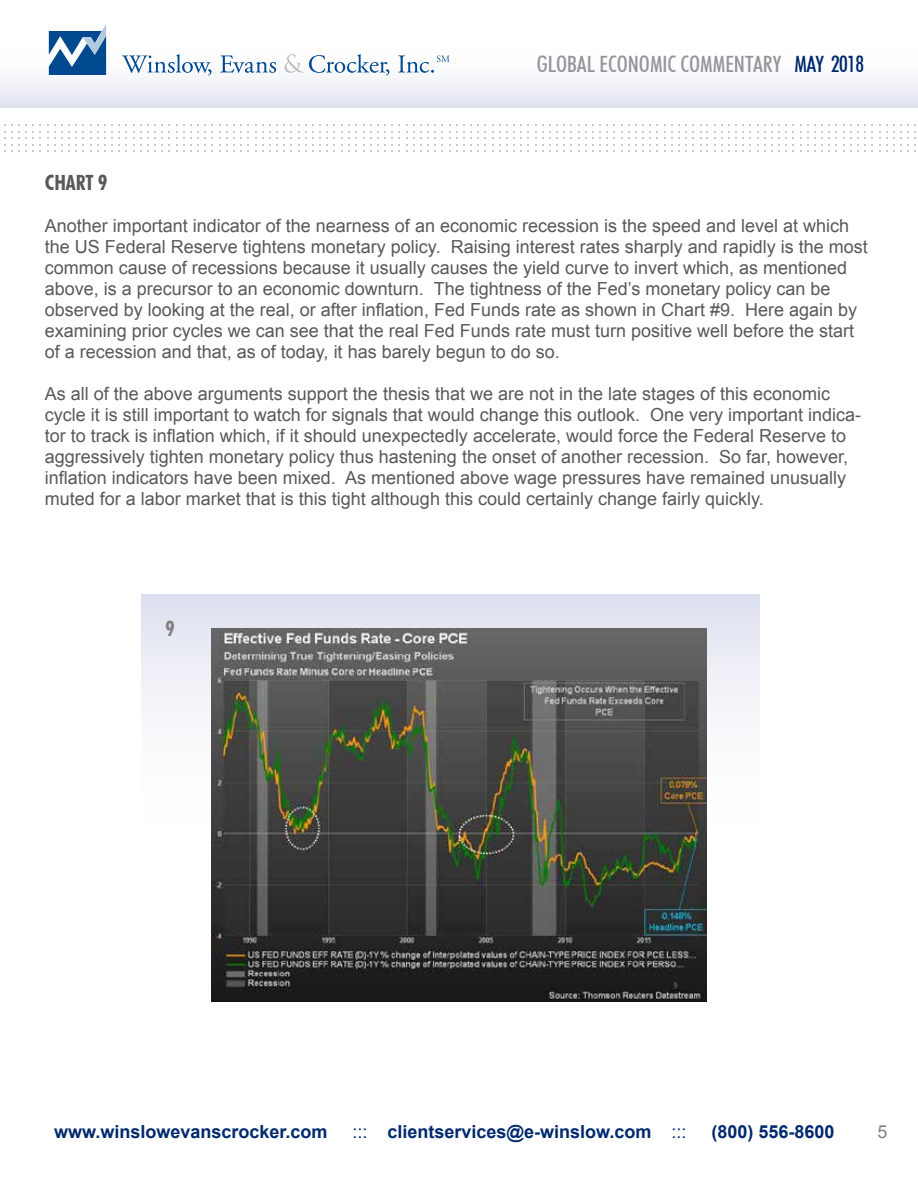
<style>
.page{position:relative;width:918px;height:1188px;background:#fff}
.page>*{position:absolute;margin:0;border:0;box-sizing:border-box;transform-origin:0 0}
.t1{font:500 condensed 22.5px "Futura BT";color:#939598}
.t2{font:700 condensed 21px "Futura BT";color:#58595b}
.t3{font:700 condensed 21px "Futura BT";color:#808285}
.t4{font:18px/21px "Arial";color:#58595b}
.t5{font:700 18px "Arial";color:#00296e}
.t6{font:18px "Arial";color:#808285}
.s1{color:#00296e}
.s2{font-weight:400}
</style>
<div class="page">
<svg style="left:370px;top:124px;width:30px;height:28px"></svg>
<svg style="left:413px;top:124px;width:23px;height:28px"></svg>
<svg style="left:456px;top:124px;width:23px;height:28px"></svg>
<svg style="left:499px;top:124px;width:23px;height:28px"></svg>
<svg style="left:542px;top:124px;width:23px;height:28px"></svg>
<svg style="left:578px;top:124px;width:30px;height:28px"></svg>
<svg style="left:621px;top:124px;width:30px;height:28px"></svg>
<svg style="left:664px;top:124px;width:30px;height:28px"></svg>
<svg style="left:11px;top:124px;width:23px;height:28px"></svg>
<svg style="left:54px;top:124px;width:23px;height:28px"></svg>
<svg style="left:97px;top:124px;width:23px;height:28px"></svg>
<svg style="left:133px;top:124px;width:30px;height:28px"></svg>
<svg style="left:176px;top:124px;width:30px;height:28px"></svg>
<svg style="left:219px;top:124px;width:30px;height:28px"></svg>
<svg style="left:262px;top:124px;width:30px;height:28px"></svg>
<svg style="left:305px;top:124px;width:30px;height:28px"></svg>
<svg style="left:348px;top:124px;width:9px;height:28px"></svg>
<svg style="left:721px;top:124px;width:23px;height:28px"></svg>
<svg style="left:757px;top:124px;width:30px;height:28px"></svg>
<svg style="left:800px;top:124px;width:30px;height:28px"></svg>
<svg style="left:843px;top:124px;width:30px;height:28px"></svg>
<svg style="left:886px;top:124px;width:30px;height:28px"></svg>
<div style="left:0;top:0;width:918px;height:108px;background:linear-gradient(to bottom,#fff,#ebecf5)"></div>
<svg style="left:49px;top:24px;width:57px;height:51px"></svg>
<svg style="left:122px;top:54px;width:90px;height:22px"></svg>
<svg style="left:220px;top:55px;width:56px;height:18px"></svg>
<svg style="left:285px;top:54px;width:104px;height:22px"></svg>
<svg style="left:398px;top:55px;width:51px;height:18px"></svg>
<div style="left:141px;top:594px;width:618px;height:469px;background:linear-gradient(to bottom,#e9eaf3,#fff)"></div>
<img style="left:212px;top:628px;width:494px;height:373px">
<p class="t1" style="left:537px;top:51px;width:329px">GLOBAL ECONOMIC COMMENTARY <span class="s1">MAY 2018</span></p>
<p class="t2" style="left:45px;top:170px;width:64px">CHART 9</p>
<p class="t4" style="left:45px;top:215px;width:825px">Another important indicator of the nearness of an economic recession is the speed and level at which the US Federal Reserve tightens monetary policy. Raising interest rates sharply and rapidly is the most common cause of recessions because it usually causes the yield curve to invert which, as mentioned above, is a precursor to an economic downturn. The tightness of the Fed’s monetary policy can be observed by looking at the real, or after inflation, Fed Funds rate as shown in Chart #9. Here again by examining prior cycles we can see that the real Fed Funds rate must turn positive well before the start of a recession and that, as of today, it has barely begun to do so.</p>
<p class="t4" style="left:45px;top:383px;width:818px">As all of the above arguments support the thesis that we are not in the late stages of this economic cycle it is still important to watch for signals that would change this outlook. One very important indica&shy;tor to track is inflation which, if it should unexpectedly accelerate, would force the Federal Reserve to aggressively tighten monetary policy thus hastening the onset of another recession. So far, however, inflation indicators have been mixed. As mentioned above wage pressures have remained unusually muted for a labor market that is this tight although this could certainly change fairly quickly.</p>
<p class="t3" style="left:166px;top:616px;width:11px">9</p>
<p class="t5" style="left:54px;top:1120px;width:275px">www.winslowevanscrocker.com</p>
<p class="t5" style="left:352px;top:1120px;width:336px"><span class="s2">:::</span> clientservices@e-winslow.com <span class="s2">:::</span></p>
<p class="t5" style="left:711px;top:1120px;width:125px">(800) 556-8600</p>
<p class="t6" style="left:878px;top:1120px;width:12px">5</p>
</div>
